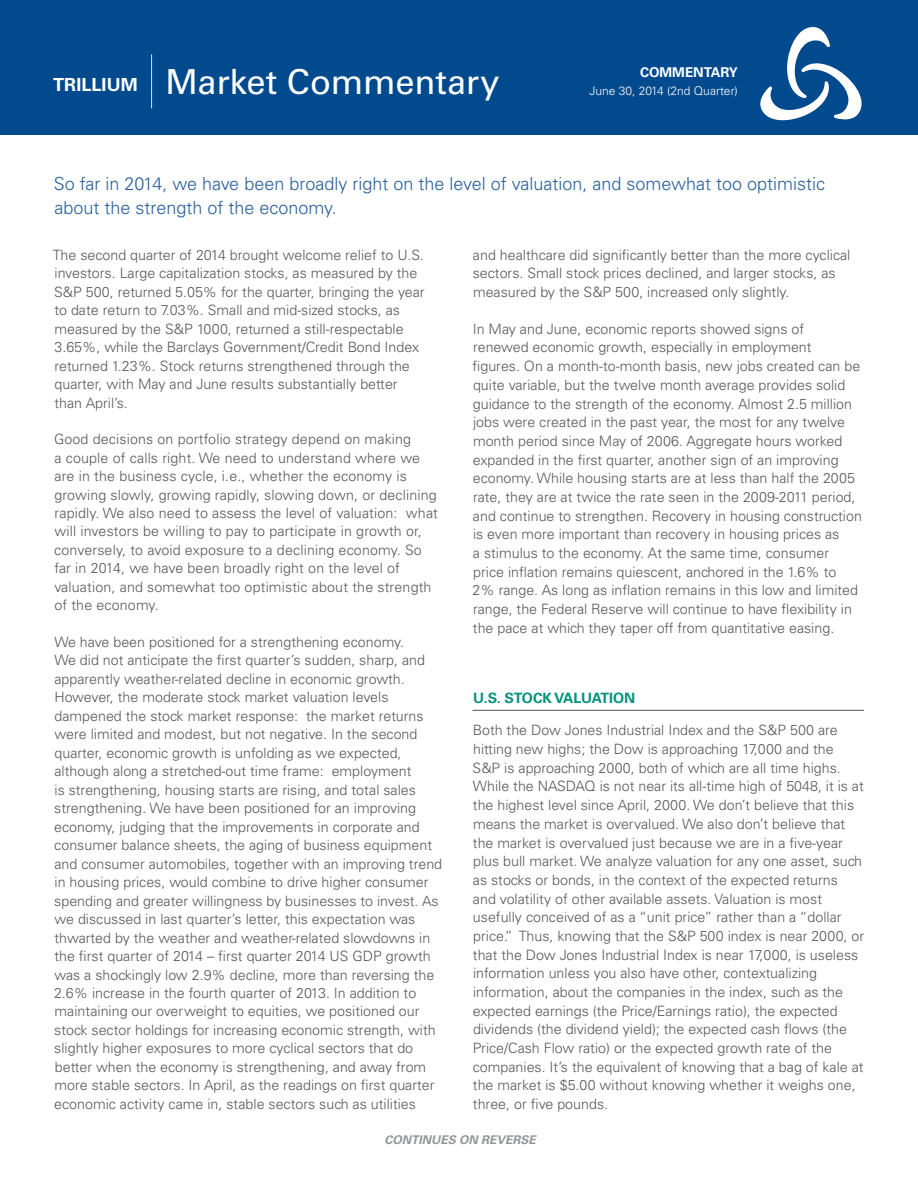
<style>
.page{position:relative;width:918px;height:1188px;background:#fff}
.page>*{position:absolute;margin:0;border:0;box-sizing:border-box;transform-origin:0 0}
.t1{font:34.5px "Univers";letter-spacing:-.005em;color:#fff}
.Deck{font:300 18px/24.5px "Univers";color:#27609d}
.t2{font:700 18px "Univers";letter-spacing:.005em;color:#fff}
.Body_Copy{font:300 14.25px/18.5px "Univers";color:#57585a}
.Subhead{font:700 14.25px "Univers";color:#03927c}
.t3{font:700 13.5px "Univers";color:#fff}
.t4{font:300 12px "Univers";color:#fff}
.Body_Copy-2{font:italic 700 12px "Univers";color:#939598}
</style>
<div class="page">
<hr style="left:472px;top:710px;width:392px;height:1px;background:#57585a">
<div style="left:0;top:0;width:918px;height:135px;background:#004a8d"></div>
<svg style="left:760px;top:27px;width:102px;height:94px"></svg>
<hr style="left:151px;top:54px;width:1px;height:54px;background:#dce1ef">
<p class="t2" style="left:53px;top:74px;width:86px">TRILLIUM</p>
<p class="t1" style="left:165px;top:62px;width:336px">Market Commentary</p>
<p class="t3" style="left:640px;top:65px;width:99px">COMMENTARY</p>
<p class="t4" style="left:590px;top:84px;width:150px">June 30, 2014 (2nd Quarter)</p>
<p class="Deck" style="left:54px;top:171px;width:773px">So far in 2014, we have been broadly right on the level of valuation, and somewhat too optimistic about the strength of the economy.</p>
<p class="Body_Copy" style="left:53px;top:245px;width:373px">The second quarter of 2014 brought welcome relief to U.S. investors. Large capitalization stocks, as measured by the S&amp;P 500, returned 5.05% for the quarter, bringing the year to date return to 7.03%. Small and mid-sized stocks, as measured by the S&amp;P 1000, returned a still-respectable 3.65%, while the Barclays Government/Credit Bond Index returned 1.23%. Stock returns strengthened through the quarter, with May and June results substantially better than April’s.</p>
<p class="Body_Copy" style="left:54px;top:430px;width:385px">Good decisions on portfolio strategy depend on making<br>a couple of calls right. We need to understand where we are in the business cycle, i.e., whether the economy is growing slowly, growing rapidly, slowing down, or declining rapidly. We also need to assess the level of valuation: what will investors be willing to pay to participate in growth or, conversely, to avoid exposure to a declining economy. So far in 2014, we have been broadly right on the level of valuation, and somewhat too optimistic about the strength of the economy.</p>
<p class="Body_Copy" style="left:54px;top:633px;width:390px">We have been positioned for a strengthening economy.<br>We did not anticipate the first quarter’s sudden, sharp, and apparently weather-related decline in economic growth.<br>However, the moderate stock market valuation levels dampened the stock market response: the market returns were limited and modest, but not negative. In the second quarter, economic growth is unfolding as we expected, although along a stretched-out time frame: employment<br>is strengthening, housing starts are rising, and total sales strengthening. We have been positioned for an improving economy, judging that the improvements in corporate and consumer balance sheets, the aging of business equipment and consumer automobiles, together with an improving trend in housing prices, would combine to drive higher consumer spending and greater willingness by businesses to invest. As we discussed in last quarter’s letter, this expectation was thwarted by the weather and weather-related slowdowns in the first quarter of 2014 – first quarter 2014 US GDP growth was a shockingly low 2.9% decline, more than reversing the 2.6% increase in the fourth quarter of 2013. In addition to maintaining our overweight to equities, we positioned our stock sector holdings for increasing economic strength, with slightly higher exposures to more cyclical sectors that do better when the economy is strengthening, and away from more stable sectors. In April, as the readings on first quarter economic activity came in, stable sectors such as utilities</p>
<p class="Body_Copy" style="left:473px;top:245px;width:379px">and healthcare did significantly better than the more cyclical sectors. Small stock prices declined, and larger stocks, as measured by the S&amp;P 500, increased only slightly.</p>
<p class="Body_Copy" style="left:473px;top:319px;width:391px">In May and June, economic reports showed signs of renewed economic growth, especially in employment figures. On a month-to-month basis, new jobs created can be quite variable, but the twelve month average provides solid guidance to the strength of the economy. Almost 2.5 million jobs were created in the past year, the most for any twelve month period since May of 2006. Aggregate hours worked expanded in the first quarter, another sign of an improving economy. While housing starts are at less than half the 2005 rate, they are at twice the rate seen in the 2009-2011 period, and continue to strengthen. Recovery in housing construction is even more important than recovery in housing prices as<br>a stimulus to the economy. At the same time, consumer price inflation remains quiescent, anchored in the 1.6% to<br>2% range. As long as inflation remains in this low and limited range, the Federal Reserve will continue to have flexibility in the pace at which they taper off from quantitative easing.</p>
<p class="Subhead" style="left:473px;top:690px;width:164px">U.S. STOCK VALUATION</p>
<p class="Body_Copy" style="left:473px;top:721px;width:393px">Both the Dow Jones Industrial Index and the S&amp;P 500 are hitting new highs; the Dow is approaching 17,000 and the S&amp;P is approaching 2000, both of which are all time highs.<br>While the NASDAQ is not near its all-time high of 5048, it is at the highest level since April, 2000. We don’t believe that this means the market is overvalued. We also don’t believe that the market is overvalued just because we are in a five-year plus bull market. We analyze valuation for any one asset, such as stocks or bonds, in the context of the expected returns<br>and volatility of other available assets. Valuation is most usefully conceived of as a “unit price” rather than a “dollar price.” Thus, knowing that the S&amp;P 500 index is near 2000, or that the Dow Jones Industrial Index is near 17,000, is useless information unless you also have other, contextualizing information, about the companies in the index, such as the expected earnings (the Price/Earnings ratio), the expected dividends (the dividend yield); the expected cash flows (the Price/Cash Flow ratio) or the expected growth rate of the companies. It’s the equivalent of knowing that a bag of kale at the market is $5.00 without knowing whether it weighs one, three, or five pounds.</p>
<p class="Body_Copy-2" style="left:385px;top:1132px;width:153px">CONTINUES ON REVERSE</p>
</div>
